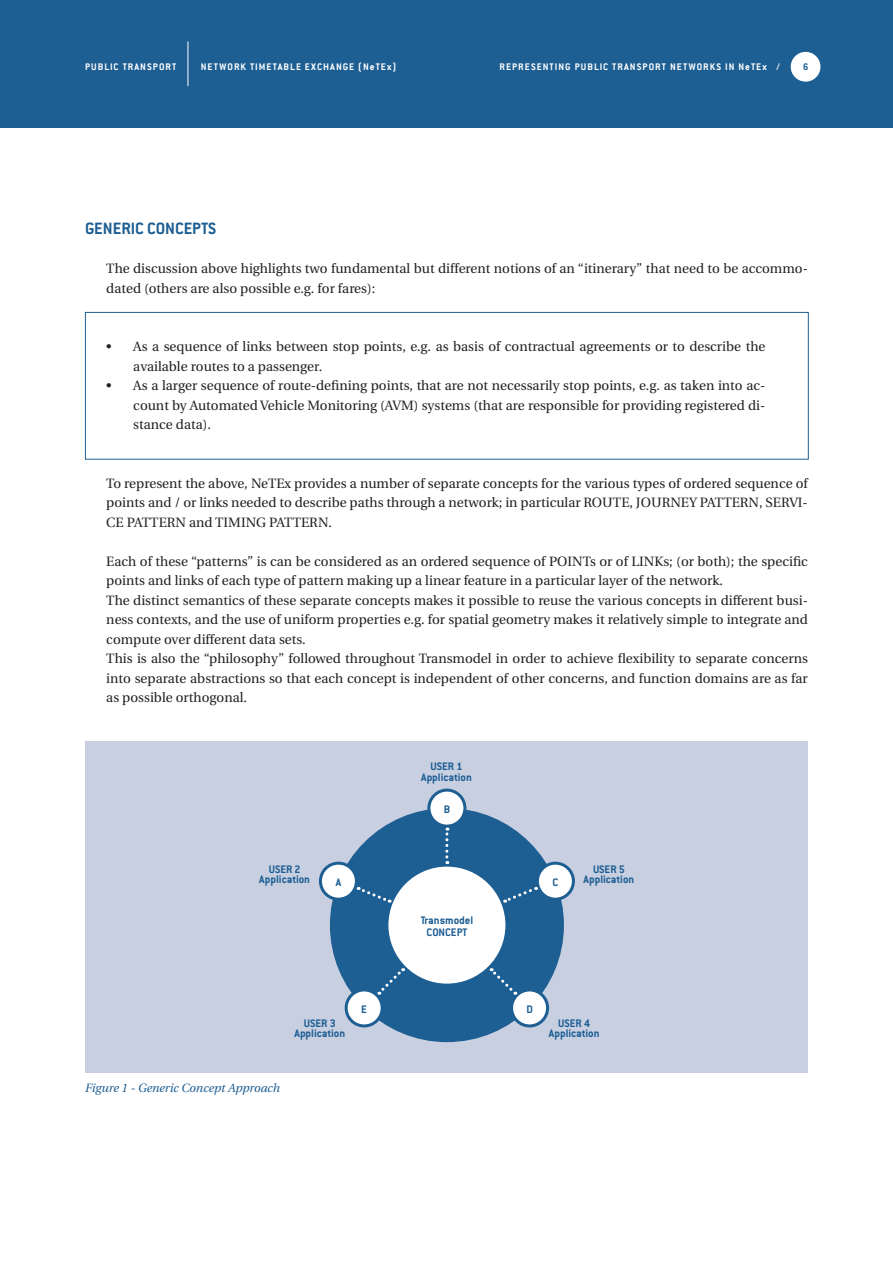
<style>
.page{position:relative;width:893px;height:1263px;background:#fff}
.page>*{position:absolute;margin:0;border:0;box-sizing:border-box;transform-origin:0 0}
.t1{font:700 18px "Conduit ITC";color:#1d5e93}
.t2{font:13.5px/19.5px "Utopia";color:#231f20}
.t3{font:700 12px/10.5px "Conduit ITC";color:#1d5e93;text-align:center}
.t4{font:italic 12px "Utopia";color:#1d5e93}
.t5{font:700 10.5px "Conduit ITC";letter-spacing:.1em;color:#fff}
.t6{font:700 10.5px "Conduit ITC";color:#1d5e93}
</style>
<div class="page">
<div style="left:0;top:0;width:893px;height:128px;background:#1d5e93"></div>
<div style="left:791px;top:52px;width:29px;height:30px;background:#fff;border-radius:50%"></div>
<hr style="left:188px;top:41px;width:1px;height:45px;background:#fff">
<div style="left:85px;top:741px;width:723px;height:332px;background:#c8cfe1"></div>
<div style="left:330px;top:808px;width:234px;height:234px;background:#1d5e93;border-radius:50%"></div>
<div style="left:388px;top:867px;width:117px;height:117px;background:#fff;border-radius:50%"></div>
<div style="left:429px;top:790px;width:36px;height:36px;background:#fff;border-radius:50%"></div>
<div style="left:427px;top:789px;width:39px;height:39px;border:3px solid #1d5e93;border-radius:50%"></div>
<div style="left:346px;top:990px;width:36px;height:36px;background:#fff;border-radius:50%"></div>
<div style="left:345px;top:988px;width:39px;height:39px;border:3px solid #1d5e93;border-radius:50%"></div>
<div style="left:512px;top:990px;width:36px;height:36px;background:#fff;border-radius:50%"></div>
<div style="left:510px;top:988px;width:39px;height:39px;border:3px solid #1d5e93;border-radius:50%"></div>
<div style="left:537px;top:863px;width:36px;height:36px;background:#fff;border-radius:50%"></div>
<div style="left:536px;top:862px;width:39px;height:39px;border:3px solid #1d5e93;border-radius:50%"></div>
<div style="left:320px;top:863px;width:36px;height:36px;background:#fff;border-radius:50%"></div>
<div style="left:319px;top:862px;width:39px;height:39px;border:3px solid #1d5e93;border-radius:50%"></div>
<svg style="left:489px;top:968px;width:27px;height:27px"></svg>
<svg style="left:503px;top:887px;width:34px;height:16px"></svg>
<svg style="left:358px;top:887px;width:32px;height:16px"></svg>
<svg style="left:379px;top:968px;width:26px;height:27px"></svg>
<svg style="left:445px;top:828px;width:3px;height:36px"></svg>
<div style="left:85px;top:312px;width:724px;height:147px;border:1px solid #1d5e93"></div>
<p class="t5" style="left:85px;top:60px;width:93px">PUBLIC TRANSPORT</p>
<p class="t5" style="left:201px;top:60px;width:197px">NETWORK TIMETABLE EXCHANGE (NeTEx)</p>
<p class="t5" style="left:499px;top:60px;width:282px">REPRESENTING PUBLIC TRANSPORT NETWORKS IN NeTEx /</p>
<p class="t6" style="left:803px;top:60px;width:7px">6</p>
<h1 class="t1" style="left:85px;top:218px;width:133px">GENERIC CONCEPTS</h1>
<p class="t2" style="left:106px;top:259px;width:703px">The discussion above highlights two fundamental but different notions of an “itinerary” that need to be accommo&shy;dated (others are also possible e.g. for fares):</p>
<p class="t2" style="left:133px;top:337px;width:634px;text-indent:-27px">• As a sequence of links between stop points, e.g. as basis of contractual agreements or to describe the available routes to a passenger.</p>
<p class="t2" style="left:133px;top:376px;width:634px;text-align:justify;text-indent:-27px">• As a larger sequence of route-defining points, that are not necessarily stop points, e.g. as taken into ac&shy;count by Automated Vehicle Monitoring (AVM) systems (that are responsible for providing registered di&shy;stance data).</p>
<p class="t2" style="left:106px;top:473px;width:703px;text-align:justify">To represent the above, NeTEx provides a number of separate concepts for the various types of ordered sequence of points and / or links needed to describe paths through a network; in particular ROUTE, JOURNEY PATTERN, SERVI-CE PATTERN and TIMING PATTERN.</p>
<p class="t2" style="left:106px;top:551px;width:703px">Each of these “patterns” is can be considered as an ordered sequence of POINTs or of LINKs; (or both); the specific points and links of each type of pattern making up a linear feature in a particular layer of the network.<br>The distinct semantics of these separate concepts makes it possible to reuse the various concepts in different busi&shy;ness contexts, and the use of uniform properties e.g. for spatial geometry makes it relatively simple to integrate and compute over different data sets.<br>This is also the “philosophy” followed throughout Transmodel in order to achieve flexibility to separate concerns into separate abstractions so that each concept is independent of other concerns, and function domains are as far as possible orthogonal.</p>
<p class="t3" style="left:421px;top:761px;width:52px">USER 1<br>Application</p>
<p class="t3" style="left:444px;top:803px;width:8px">B</p>
<p class="t3" style="left:259px;top:863px;width:52px">USER 2<br>Application</p>
<p class="t3" style="left:583px;top:863px;width:52px">USER 5<br>Application</p>
<p class="t3" style="left:336px;top:876px;width:7px">A</p>
<p class="t3" style="left:552px;top:876px;width:7px">C</p>
<p class="t3" style="left:421px;top:914px;width:54px;line-height:12px">Transmodel<br>CONCEPT</p>
<p class="t3" style="left:294px;top:1018px;width:52px">USER 3<br>Application</p>
<p class="t4" style="left:85px;top:1081px;width:196px">Figure 1 - Generic Concept Approach</p>
<p class="t3" style="left:361px;top:1003px;width:7px">E</p>
<p class="t3" style="left:526px;top:1003px;width:8px">D</p>
<p class="t3" style="left:549px;top:1018px;width:52px">USER 4<br>Application</p>
</div>
